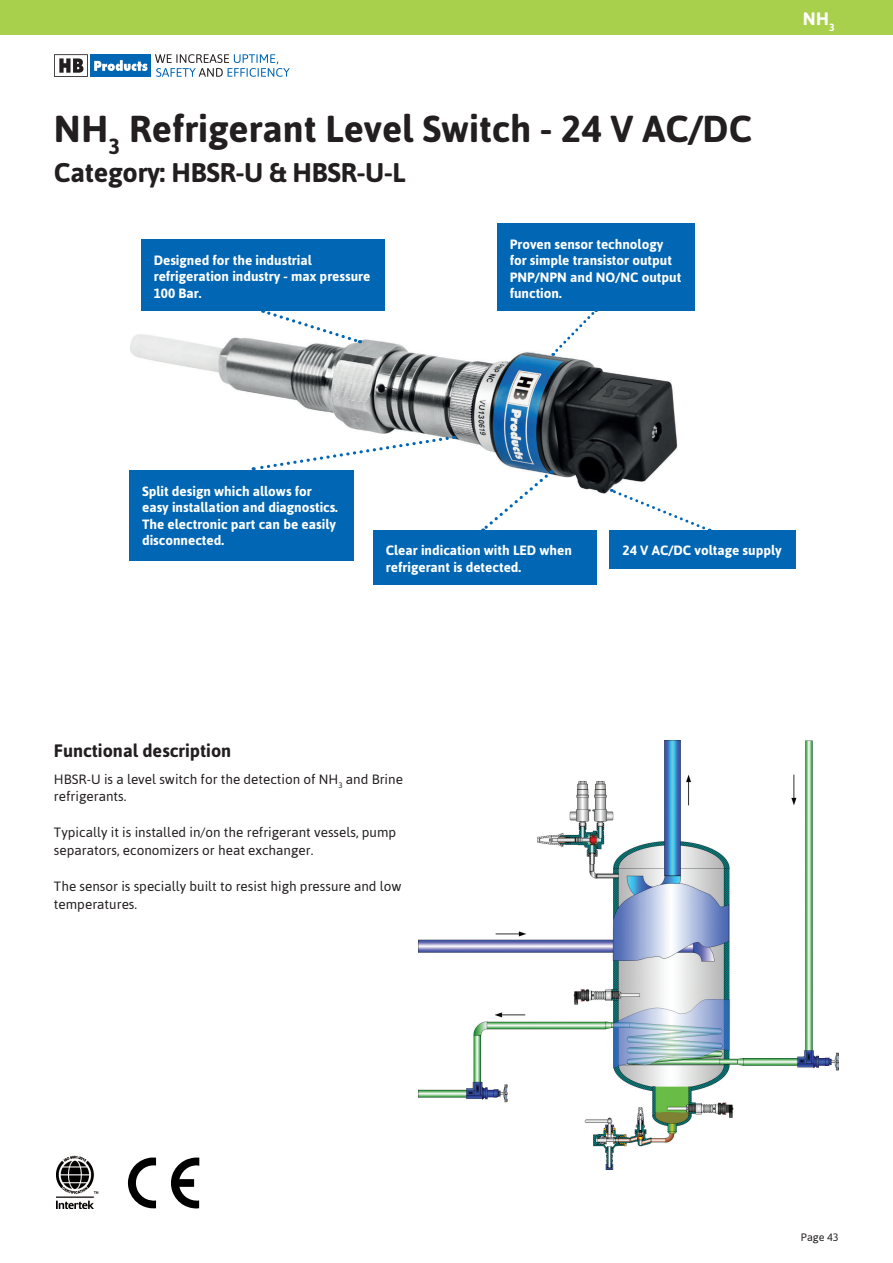
<style>
.page{position:relative;width:893px;height:1263px;background:#fff}
.page>*{position:absolute;margin:0;border:0;box-sizing:border-box;transform-origin:0 0}
.t1{font:700 37.5px "Asap";color:#231f20}
.t2{font:700 27px "Asap";letter-spacing:-.01em;color:#231f20}
.t3{font:700 18px "Asap";color:#231f20}
.t4{font:700 18px "Asap";color:#fff}
.t5{font:700 13.5px/16.5px "Asap";color:#fff}
.t6{font:13.5px/18px "Asap";color:#231f20}
.t7{font:10.8px "Asap";color:#231f20}
</style>
<div class="page">
<div style="left:0;top:0;width:893px;height:34px;background:#a8d04d"></div>
<div style="left:91px;top:54px;width:60px;height:23px;background:#0166b3"></div>
<svg style="left:54px;top:54px;width:34px;height:23px"></svg>
<svg style="left:94px;top:60px;width:54px;height:11px"></svg>
<svg style="left:155px;top:54px;width:135px;height:23px"></svg>
<img style="left:130px;top:275px;width:666px;height:294px">
<svg style="left:253px;top:435px;width:202px;height:37px"></svg>
<svg style="left:610px;top:488px;width:100px;height:42px"></svg>
<svg style="left:553px;top:311px;width:45px;height:45px"></svg>
<img style="left:418px;top:740px;width:421px;height:429px">
<img style="left:56px;top:1156px;width:43px;height:53px">
<svg style="left:128px;top:1158px;width:28px;height:51px"></svg>
<svg style="left:171px;top:1158px;width:28px;height:51px"></svg>
<div style="left:497px;top:223px;width:197px;height:88px;background:#0166b3"></div>
<div style="left:141px;top:239px;width:243px;height:72px;background:#0166b3"></div>
<div style="left:373px;top:530px;width:224px;height:55px;background:#0166b3"></div>
<div style="left:610px;top:530px;width:186px;height:38px;background:#0166b3"></div>
<div style="left:129px;top:470px;width:224px;height:91px;background:#0166b3"></div>
<svg style="left:263px;top:311px;width:97px;height:34px"></svg>
<svg style="left:481px;top:470px;width:71px;height:60px"></svg>
<h1 class="t1" style="left:54px;top:113px;width:699px">NH<sub>3</sub> Refrigerant Level Switch - 24 V AC/DC</h1>
<h2 class="t2" style="left:54px;top:161px;width:353px">Category: HBSR-U &amp; HBSR-U-L</h2>
<p class="t5" style="left:154px;top:253px;width:218px">Designed for the industrial refrigeration industry - max pressure<br>100 Bar.</p>
<p class="t5" style="left:510px;top:237px;width:173px">Proven sensor technology for simple transistor output<br>PNP/NPN and NO/NC output function.</p>
<h3 class="t4" style="left:803px;top:11px;width:33px">NH<sub>3</sub></h3>
<p class="t5" style="left:142px;top:484px;width:197px">Split design which allows for easy installation and diagnostics.<br>The electronic part can be easily disconnected.</p>
<p class="t5" style="left:386px;top:544px;width:188px">Clear indication with LED when refrigerant is detected.</p>
<p class="t5" style="left:623px;top:544px;width:160px">24 V AC/DC voltage supply</p>
<h3 class="t3" style="left:54px;top:743px;width:179px">Functional description</h3>
<p class="t6" style="left:54px;top:771px;width:350px">HBSR-U is a level switch for the detection of NH<sub>3</sub> and Brine refrigerants.</p>
<p class="t6" style="left:54px;top:825px;width:344px">Typically it is installed in/on the refrigerant vessels, pump separators, economizers or heat exchanger.</p>
<p class="t6" style="left:54px;top:879px;width:349px">The sensor is specially built to resist high pressure and low temperatures.</p>
<p class="t7" style="left:801px;top:1233px;width:39px">Page 43</p>
</div>
